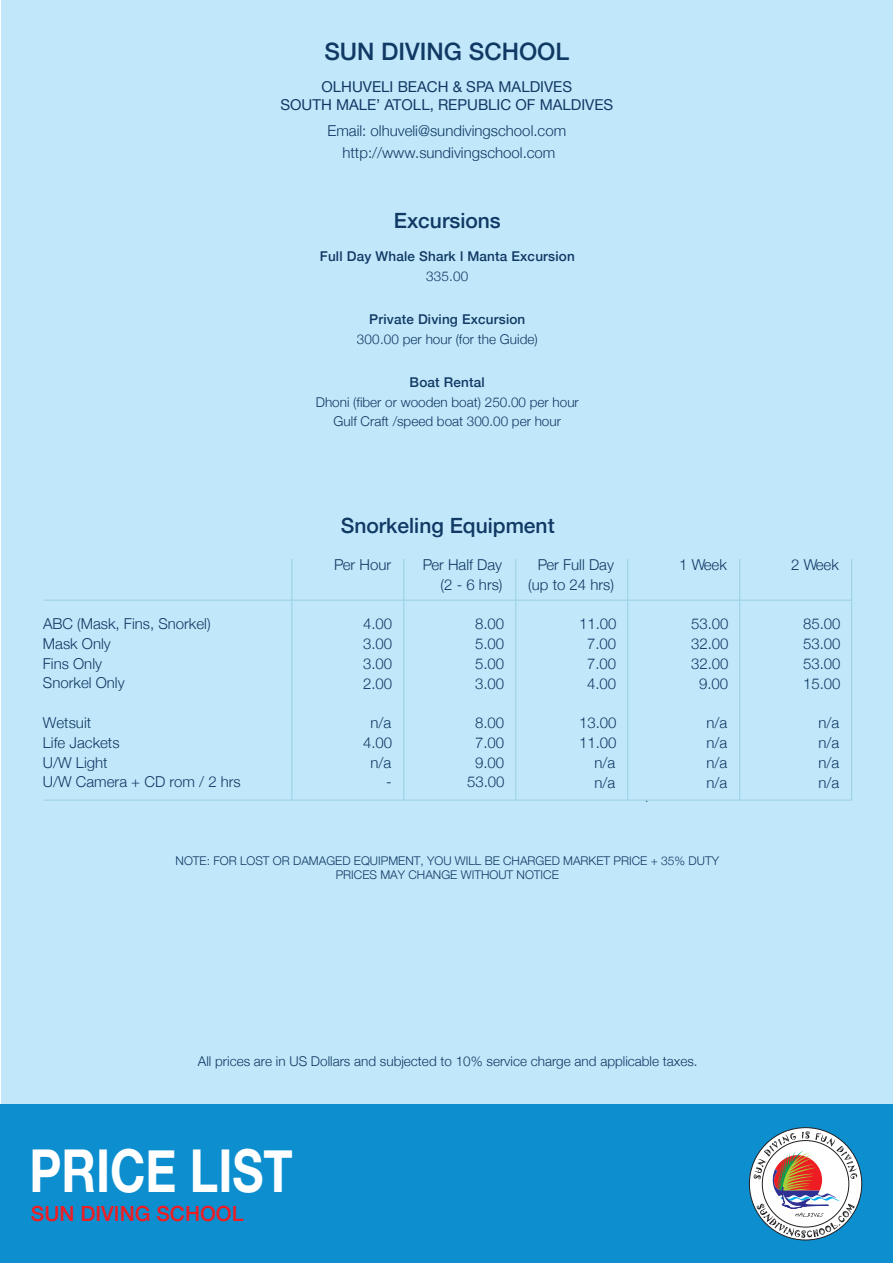
<style>
.page{position:relative;width:893px;height:1263px;background:#fff}
.page>*{position:absolute;margin:0;border:0;box-sizing:border-box;transform-origin:0 0}
.t1{font:700 59.1px "Helvetica Neue";color:#fff;scale:.81 1}
.t2{font:500 24px "Helvetica Neue";color:#103964}
.t3{font:500 21px "Helvetica Neue";color:#103964}
.t4{font:500 20.85px "Helvetica Neue";color:#ee1d23}
.t5{font:300 15px/19.8px "Helvetica Neue";color:#103964;text-align:justify}
.t6{font:15px/18px "Helvetica Neue";color:#103964;text-align:center}
.t7{font:300 13.5px/19.5px "Helvetica Neue";color:#103964;text-align:center}
.t8{font:500 13.5px "Helvetica Neue";letter-spacing:.015em;color:#103964}
.t9{font:300 12px/14.4px "Helvetica Neue";color:#103964;text-align:center}
</style>
<div class="page">
<div style="left:1px;top:0;width:892px;height:1263px;background:#c1e8fa"></div>
<div style="left:0;top:1105px;width:893px;height:158px;background:#0c8ecf"></div>
<svg style="left:749px;top:1127px;width:113px;height:114px"></svg>
<hr style="left:403px;top:559px;width:1px;height:241px;background:#9bd1e3">
<hr style="left:515px;top:559px;width:1px;height:241px;background:#9bd1e3">
<hr style="left:627px;top:559px;width:1px;height:241px;background:#9bd1e3">
<hr style="left:739px;top:559px;width:1px;height:241px;background:#9bd1e3">
<hr style="left:851px;top:559px;width:1px;height:241px;background:#9bd1e3">
<hr style="left:44px;top:600px;width:808px;height:1px;background:#9bd1e3">
<hr style="left:44px;top:799px;width:808px;height:2px;background:#9bd1e3">
<hr style="left:291px;top:559px;width:1px;height:241px;background:#9bd1e3">
<h2 class="t2" style="left:324px;top:32px;width:246px">SUN DIVING SCHOOL</h2>
<p class="t6" style="left:280px;top:78px;width:334px">OLHUVELI BEACH &amp; SPA MALDIVES<br>SOUTH MALE’ ATOLL, REPUBLIC OF MALDIVES</p>
<p class="t5" style="left:327px;top:120px;width:240px">Email: olhuveli@sundivingschool.com</p>
<p class="t5" style="left:342px;top:142px;width:215px">http://www.sundivingschool.com</p>
<h3 class="t3" style="left:394px;top:204px;width:108px">Excursions</h3>
<p class="t8" style="left:320px;top:245px;width:256px">Full Day Whale Shark l Manta Excursion</p>
<p class="t7" style="left:426px;top:265px;width:44px">335.00</p>
<p class="t8" style="left:369px;top:308px;width:158px">Private Diving Excursion</p>
<p class="t7" style="left:357px;top:328px;width:182px">300.00 per hour (for the Guide)</p>
<p class="t8" style="left:410px;top:371px;width:77px">Boat Rental</p>
<p class="t7" style="left:316px;top:391px;width:265px">Dhoni (fiber or wooden boat) 250.00 per hour<br>Gulf Craft /speed boat 300.00 per hour</p>
<p class="t5" style="left:43px;top:613px;width:169px;text-align:left">ABC (Mask, Fins, Snorkel)<br>Mask Only<br>Fins Only<br>Snorkel Only</p>
<p class="t5" style="left:43px;top:712px;width:199px;text-align:left">Wetsuit<br>Life Jackets<br>U/W Light<br>U/W Camera + CD rom / 2 hrs</p>
<h3 class="t3" style="left:341px;top:508px;width:215px">Snorkeling Equipment</h3>
<p class="t5" style="left:334px;top:553px;width:59px">Per Hour</p>
<p class="t5" style="left:363px;top:613px;width:31px">4.00<br>3.00<br>3.00<br>2.00</p>
<p class="t5" style="left:363px;top:712px;width:31px;text-align:right">n/a<br>4.00 n/a -</p>
<p class="t5" style="left:423px;top:553px;width:81px;text-align:right">Per Half Day (2 - 6 hrs)</p>
<p class="t5" style="left:475px;top:613px;width:31px">8.00<br>5.00<br>5.00<br>3.00</p>
<p class="t5" style="left:467px;top:712px;width:39px;text-align:center">8.00<br>7.00<br>9.00<br>53.00</p>
<p class="t5" style="left:528px;top:553px;width:87px;text-align:right">Per Full Day (up to 24 hrs)</p>
<p class="t5" style="left:579px;top:613px;width:39px;text-align:center">11.00<br>7.00<br>7.00<br>4.00</p>
<p class="t5" style="left:579px;top:712px;width:39px;text-align:right">13.00<br>11.00 n/a n/a</p>
<p class="t9" style="left:645px;top:790px;width:5px">.</p>
<p class="t5" style="left:679px;top:554px;width:49px">1 Week</p>
<p class="t5" style="left:691px;top:613px;width:39px;text-align:center">53.00<br>32.00<br>32.00<br>9.00</p>
<p class="t5" style="left:706px;top:712px;width:22px">n/a n/a n/a n/a</p>
<p class="t9" style="left:176px;top:852px;width:545px">NOTE: FOR LOST OR DAMAGED EQUIPMENT, YOU WILL BE CHARGED MARKET PRICE + 35% DUTY<br>PRICES MAY CHANGE WITHOUT NOTICE</p>
<p class="t5" style="left:791px;top:554px;width:49px">2 Week</p>
<p class="t5" style="left:803px;top:613px;width:39px">85.00<br>53.00<br>53.00<br>15.00</p>
<p class="t5" style="left:818px;top:712px;width:22px">n/a n/a n/a n/a</p>
<p class="t7" style="left:198px;top:1051px;width:501px">All prices are in US Dollars and subjected to 10% service charge and applicable taxes.</p>
<h1 class="t1" style="left:30px;top:1124px;width:326px">PRICE LIST</h1>
<h3 class="t4" style="left:31px;top:1197px;width:214px">SUN DIVING SCHOOL</h3>
</div>
